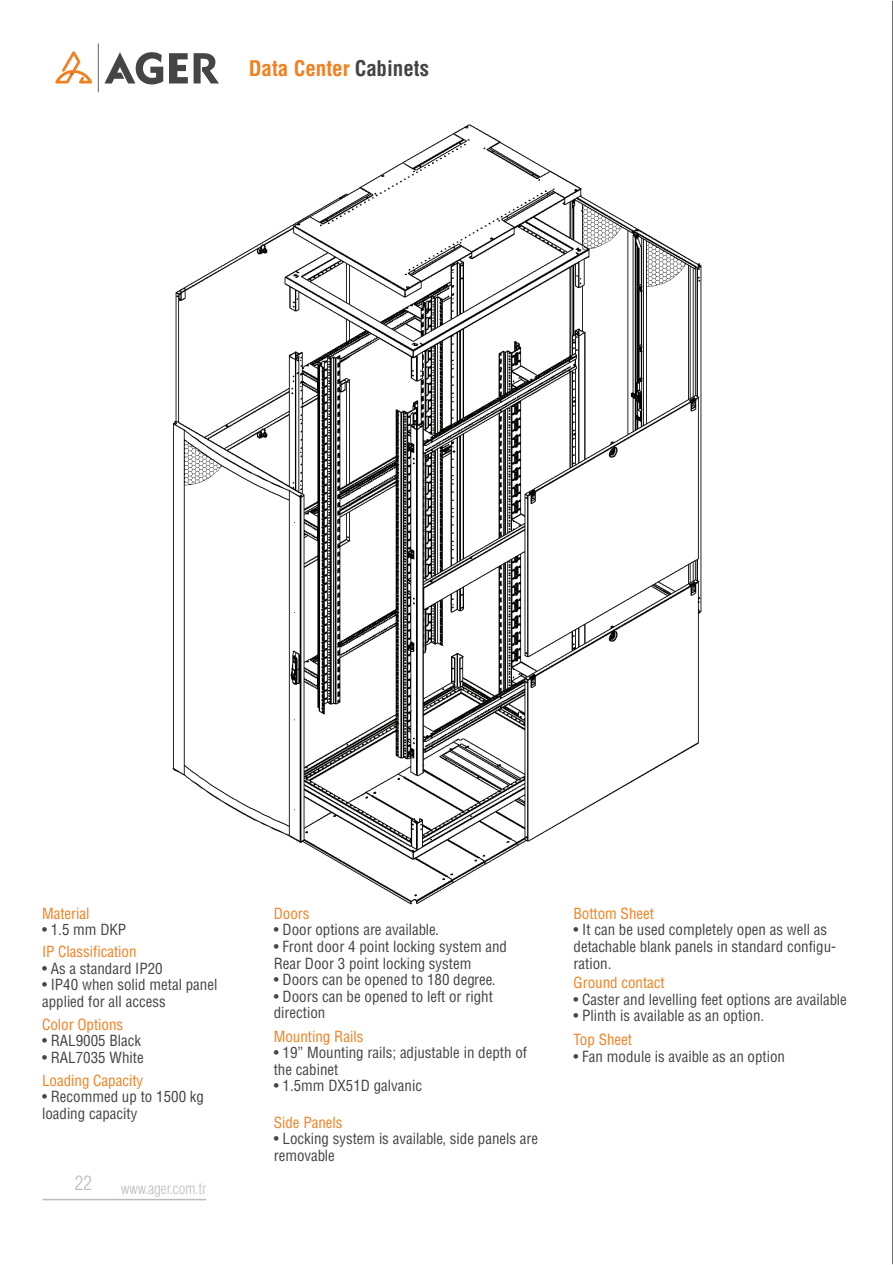
<style>
.page{position:relative;width:893px;height:1265px;background:#fff}
.page>*{position:absolute;margin:0;border:0;box-sizing:border-box;transform-origin:0 0}
.t1{font:21px "Helvetica Cond Bold Tr";color:#f38020}
.t2{font:19.5px "Helvetica Condensed Light Tr";color:#bdbbbd}
.t3{font:15px/16.5px "Helvetica Cond Normal Tr";color:#454444}
.t4{font:15px "Helvetica Cond Normal Tr";color:#f38020}
.t5{font:15px "Helvetica Condensed Light Tr";color:#bdbbbd}
.s1{color:#454444}
</style>
<div class="page">
<hr style="left:892px;top:1px;width:1px;height:1263px;background:#454444">
<img style="left:172px;top:124px;width:530px;height:781px">
<hr style="left:43px;top:1198px;width:163px;height:2px;background:#bdbbbd">
<hr style="left:98px;top:43px;width:1px;height:49px;background:#464545">
<svg style="left:194px;top:53px;width:25px;height:30px"></svg>
<svg style="left:104px;top:52px;width:59px;height:32px"></svg>
<svg style="left:169px;top:53px;width:19px;height:30px"></svg>
<svg style="left:55px;top:51px;width:37px;height:32px"></svg>
<h1 class="t1" style="left:249px;top:55px;width:182px">Data Center <span class="s1">Cabinets</span></h1>
<p class="t4" style="left:42px;top:904px;width:49px">Material</p>
<p class="t3" style="left:42px;top:921px;width:86px">• 1.5 mm DKP</p>
<p class="t4" style="left:42px;top:942px;width:96px">IP Classification</p>
<p class="t3" style="left:42px;top:959px;width:122px">• As a standard IP20</p>
<p class="t3" style="left:42px;top:976px;width:177px">• IP40 when solid metal panel applied for all access</p>
<p class="t4" style="left:42px;top:1014px;width:83px">Color Options</p>
<p class="t3" style="left:42px;top:1032px;width:100px">• RAL9005 Black</p>
<p class="t3" style="left:42px;top:1048px;width:103px">• RAL7035 White</p>
<p class="t4" style="left:42px;top:1071px;width:103px">Loading Capacity</p>
<p class="t3" style="left:42px;top:1088px;width:164px">• Recommed up to 1500 kg loading capacity</p>
<h2 class="t2" style="left:75px;top:1171px;width:19px">22</h2>
<p class="t5" style="left:121px;top:1179px;width:87px">www.ager.com.tr</p>
<p class="t4" style="left:274px;top:904px;width:37px">Doors</p>
<p class="t3" style="left:274px;top:921px;width:167px">• Door options are available.</p>
<p class="t3" style="left:274px;top:938px;width:235px">• Front door 4 point locking system and<br>Rear Door 3 point locking system</p>
<p class="t3" style="left:274px;top:971px;width:223px">• Doors can be opened to 180 degree.</p>
<p class="t3" style="left:274px;top:987px;width:221px">• Doors can be opened to left or right direction</p>
<p class="t4" style="left:274px;top:1026px;width:91px">Mounting Rails</p>
<p class="t3" style="left:274px;top:1044px;width:255px">• 19” Mounting rails; adjustable in depth of the cabinet</p>
<p class="t3" style="left:274px;top:1077px;width:150px">• 1.5mm DX51D galvanic</p>
<p class="t4" style="left:274px;top:1112px;width:70px">Side Panels</p>
<p class="t3" style="left:274px;top:1130px;width:266px">• Locking system is available, side panels are removable</p>
<p class="t4" style="left:573px;top:904px;width:82px">Bottom Sheet</p>
<p class="t3" style="left:573px;top:921px;width:264px">• It can be used completely open as well as detachable blank panels in standard configu&shy;ration.</p>
<p class="t4" style="left:573px;top:973px;width:93px">Ground contact</p>
<p class="t3" style="left:573px;top:990px;width:275px">• Caster and levelling feet options are available</p>
<p class="t3" style="left:573px;top:1007px;width:192px">• Plinth is available as an option.</p>
<p class="t4" style="left:573px;top:1030px;width:60px">Top Sheet</p>
<p class="t3" style="left:573px;top:1047px;width:213px">• Fan module is avaible as an option</p>
</div>
